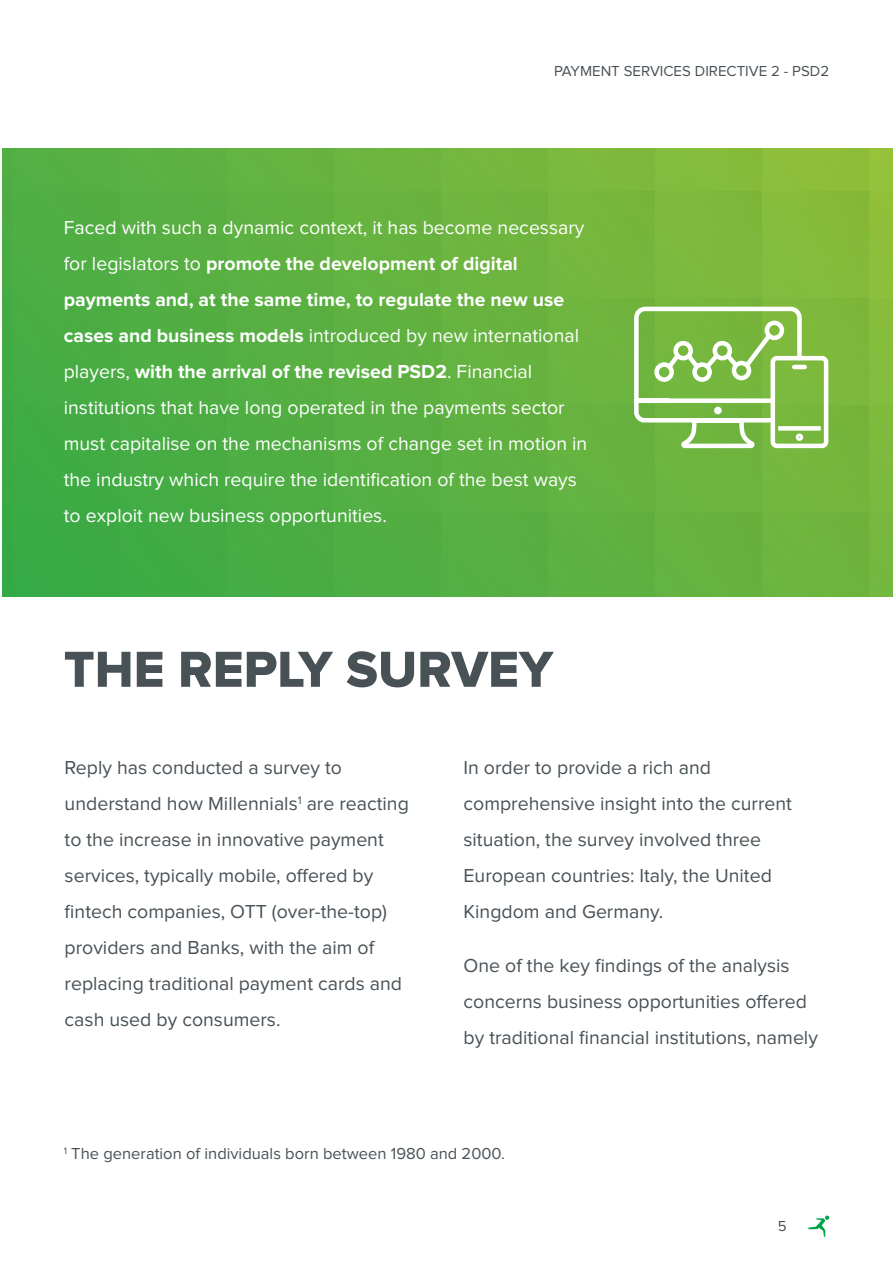
<style>
.page{position:relative;width:893px;height:1263px;background:#fff}
.page>*{position:absolute;margin:0;border:0;box-sizing:border-box;transform-origin:0 0}
.t1{font:52.5px "Proxima Nova Extrabld";color:#485156}
.t2{font:19.5px/36px "Proxima Nova";color:#485156}
.t3{font:19.5px/36px "Proxima Nova";color:#fff}
.t4{font:16.5px "Proxima Nova";color:#485156}
.t5{font:15px "Proxima Nova";color:#485156}
.s1{font-weight:700}
</style>
<div class="page">
<svg style="left:808px;top:1215px;width:21px;height:22px"></svg>
<svg style="left:2px;top:149px;width:891px;height:447px;background:#5fb140"></svg>
<svg style="left:632px;top:304px;width:199px;height:146px"></svg>
<p class="t5" style="left:554px;top:64px;width:277px">PAYMENT SERVICES DIRECTIVE 2 - PSD2</p>
<p class="t3" style="left:64px;top:210px;width:525px">Faced with such a dynamic context, it has become necessary for legislators to <span class="s1">promote the development of digital payments and, at the same time, to regulate the new use cases and business models</span> introduced by new international players, <span class="s1">with the arrival of the revised PSD2</span>. Financial institutions that have long operated in the payments sector must capitalise on the mechanisms of change set in motion in the industry which require the identification of the best ways to exploit new business opportunities.</p>
<h1 class="t1" style="left:64px;top:645px;width:491px">THE REPLY SURVEY</h1>
<p class="t2" style="left:65px;top:750px;width:346px">Reply has conducted a survey to understand how Millennials<sup>1</sup> are reacting to the increase in innovative payment services, typically mobile, offered by fintech companies, OTT (over-the-top) providers and Banks, with the aim of replacing traditional payment cards and cash used by consumers.</p>
<p class="t2" style="left:463px;top:750px;width:330px">In order to provide a rich and comprehensive insight into the current situation, the survey involved three European countries: Italy, the United Kingdom and Germany.</p>
<p class="t2" style="left:463px;top:948px;width:356px">One of the key findings of the analysis concerns business opportunities offered by traditional financial institutions, namely</p>
<p class="t4" style="left:64px;top:1146px;width:443px"><sup>1</sup> The generation of individuals born between 1980 and 2000.</p>
<p class="t5" style="left:778px;top:1219px;width:10px">5</p>
</div>
